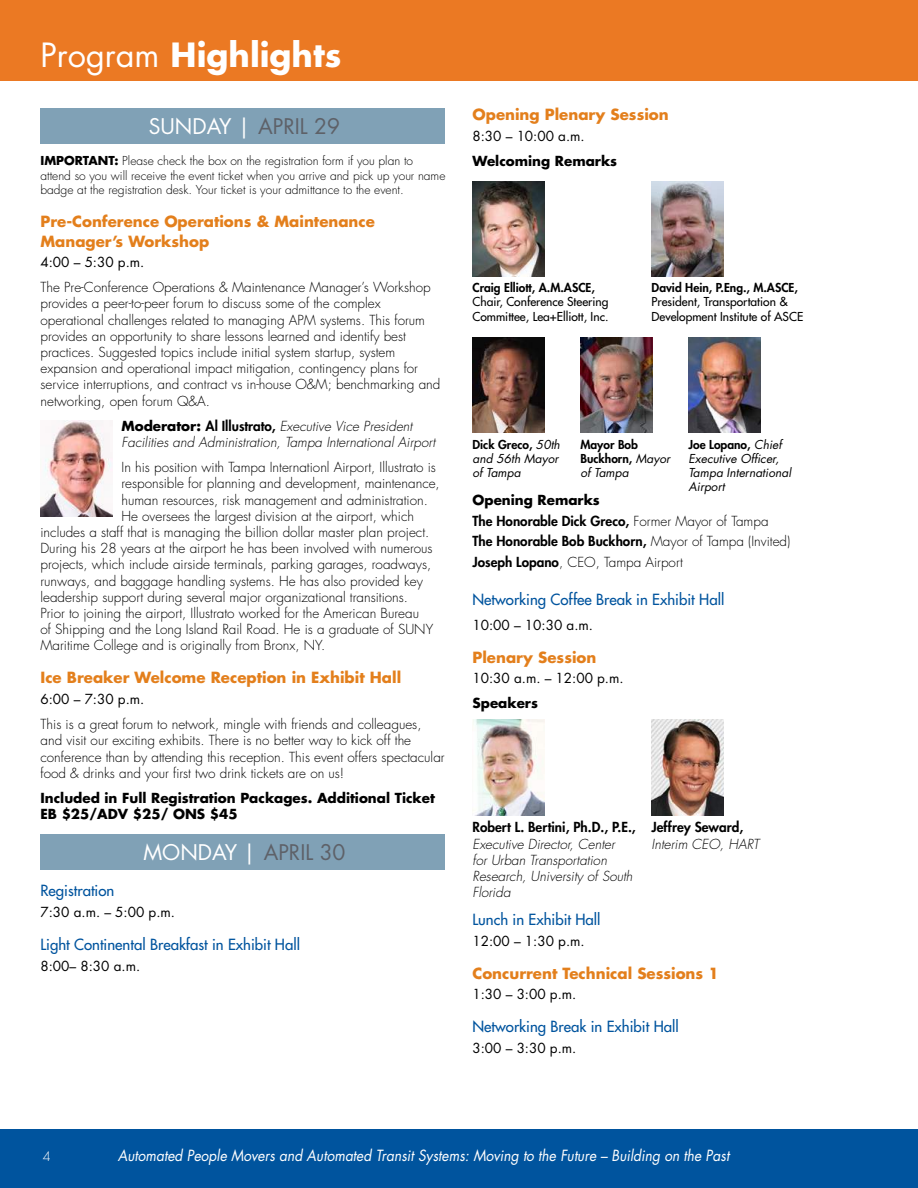
<style>
.page{position:relative;width:918px;height:1188px;background:#fff}
.page>*{position:absolute;margin:0;border:0;box-sizing:border-box;transform-origin:0 0}
.t1{font:700 32.55px "Futura Std";color:#fff}
.t2{font:21px "Futura Std";color:#fff}
.t3{font:700 15px/19.5px "Futura Std";color:#e37f1c}
.t4{font:500 15px "Futura Std";color:#00549e}
.t5{font:italic 15px "Futura Std";color:#fff;scale:.92 1}
.t6{font:300 13.5px/16.2px "Futura Std";color:#000}
.t7{font:italic 300 13.5px/16.2px "Futura Std";color:#000}
.t8{font:800 13.5px/20.7px "Futura Std";color:#000}
.t9{font:13.5px "Futura Std";color:#000}
.t10{font:700 13.5px/16.2px "Futura Std";color:#000}
.t11{font:300 12.75px "Futura Std";color:#fff}
.t12{font:300 12px/14.4px "Futura Std";color:#000}
.t13{font:500 12px/14.1px "Futura Std";color:#000}
.t14{font:italic 12px/14.1px "Futura Std";color:#000}
.t15{font:800 12px/14.1px "Futura Std";color:#000}
.s1{font-weight:400}
.s2{color:#5e6168}
.s3{font-weight:700}
.s4{font-weight:700;font-style:normal}
.s5{font-weight:800;font-style:normal}
.s6{font-weight:400;font-style:italic}
.s7{font-weight:300}
</style>
<div class="page">
<div style="left:0;top:0;width:918px;height:81px;background:#eb7923"></div>
<div style="left:0;top:1129px;width:918px;height:59px;background:#00549e"></div>
<div style="left:40px;top:108px;width:406px;height:35px;background:#80a1b6"></div>
<div style="left:40px;top:834px;width:406px;height:35px;background:#80a1b6"></div>
<img style="left:472px;top:181px;width:72px;height:95px">
<img style="left:652px;top:181px;width:72px;height:95px">
<img style="left:472px;top:337px;width:72px;height:96px">
<img style="left:580px;top:337px;width:72px;height:96px">
<img style="left:688px;top:337px;width:72px;height:96px">
<img style="left:40px;top:421px;width:72px;height:95px">
<img style="left:472px;top:720px;width:72px;height:95px">
<img style="left:652px;top:720px;width:72px;height:95px">
<h1 class="t1" style="left:40px;top:33px;width:303px"><span class="s1">Program</span> Highlights</h1>
<h2 class="t2" style="left:149px;top:113px;width:193px">SUNDAY | <span class="s2">APRIL 29</span></h2>
<p class="t12" style="left:40px;top:154px;width:406px"><span class="s3">IMPORTANT:</span> Please check the box on the registration form if you plan to attend so you will receive the event ticket when you arrive and pick up your name badge at the registration desk. Your ticket is your admittance to the event.</p>
<p class="t3" style="left:40px;top:211px;width:336px">Pre-Conference Operations &amp; Maintenance<br>Manager’s Workshop</p>
<p class="t9" style="left:40px;top:253px;width:105px">4:00 – 5:30 p.m.</p>
<p class="t6" style="left:40px;top:280px;width:401px">The Pre-Conference Operations &amp; Maintenance Manager’s Workshop provides a peer-to-peer forum to discuss some of the complex operational challenges related to managing APM systems. This forum provides an opportunity to share lessons learned and identify best practices. Suggested topics include initial system startup, system expansion and operational impact mitigation, contingency plans for service interruptions, and contract vs in-house O&amp;M; benchmarking and networking, open forum Q&amp;A.</p>
<p class="t7" style="left:122px;top:418px;width:315px"><span class="s4">Moderator:</span> <span class="s5">Al Illustrato,</span> Executive Vice President<br>Facilities and Administration, Tampa International Airport</p>
<p class="t6" style="left:122px;top:460px;width:316px">In his position with Tampa Internationl Airport, Illustrato is</p>
<p class="t6" style="left:122px;top:476px;width:320px">responsible for planning and development, maintenance,</p>
<p class="t6" style="left:122px;top:492px;width:308px">human resources, risk management and administration.</p>
<p class="t6" style="left:122px;top:508px;width:294px">He oversees the largest division at the airport, which</p>
<p class="t6" style="left:40px;top:524px;width:390px">includes a staff that is managing the billion dollar master plan project.</p>
<p class="t6" style="left:40px;top:541px;width:394px">During his 28 years at the airport he has been involved with numerous</p>
<p class="t6" style="left:40px;top:557px;width:392px">projects, which include airside terminals, parking garages, roadways,</p>
<p class="t6" style="left:40px;top:573px;width:384px">runways, and baggage handling systems. He has also provided key</p>
<p class="t6" style="left:40px;top:589px;width:369px">leadership support during several major organizational transitions.</p>
<p class="t6" style="left:40px;top:605px;width:380px">Prior to joining the airport, Illustrato worked for the American Bureau</p>
<p class="t6" style="left:40px;top:622px;width:394px">of Shipping and the Long Island Rail Road. He is a graduate of SUNY</p>
<p class="t6" style="left:40px;top:638px;width:286px">Maritime College and is originally from Bronx, NY.</p>
<p class="t3" style="left:40px;top:668px;width:362px">Ice Breaker Welcome Reception in Exhibit Hall</p>
<p class="t9" style="left:40px;top:690px;width:105px">6:00 – 7:30 p.m.</p>
<p class="t6" style="left:40px;top:717px;width:406px">This is a great forum to network, mingle with friends and colleagues, and visit our exciting exhibits. There is no better way to kick off the conference than by attending this reception. This event offers spectacular food &amp; drinks and your first two drink tickets are on us!</p>
<p class="t10" style="left:40px;top:790px;width:396px">Included in Full Registration Packages. Additional Ticket<br>EB $25/ADV $25/ ONS $45</p>
<h2 class="t2" style="left:143px;top:839px;width:204px">MONDAY | <span class="s2">APRIL 30</span></h2>
<p class="t4" style="left:40px;top:882px;width:75px">Registration</p>
<p class="t9" style="left:40px;top:903px;width:136px">7:30 a.m. – 5:00 p.m.</p>
<p class="t4" style="left:40px;top:935px;width:261px">Light Continental Breakfast in Exhibit Hall</p>
<p class="t9" style="left:40px;top:957px;width:101px">8:00– 8:30 a.m.</p>
<p class="t3" style="left:472px;top:105px;width:198px">Opening Plenary Session</p>
<p class="t9" style="left:472px;top:127px;width:114px">8:30 – 10:00 a.m.</p>
<p class="t10" style="left:472px;top:153px;width:146px">Welcoming Remarks</p>
<p class="t15" style="left:472px;top:281px;width:124px">Craig Elliott, A.M.ASCE,</p>
<p class="t13" style="left:472px;top:295px;width:137px">Chair, Conference Steering<br>Committee, Lea+Elliott, Inc.</p>
<p class="t15" style="left:652px;top:281px;width:148px">David Hein, P.Eng., M.ASCE,</p>
<p class="t13" style="left:652px;top:295px;width:153px">President, Transportation &amp;<br>Development Institute of ASCE</p>
<p class="t14" style="left:472px;top:437px;width:89px"><span class="s5">Dick Greco,</span> 50th and 56th Mayor of Tampa</p>
<p class="t15" style="left:580px;top:437px;width:91px">Mayor Bob<br>Buckhorn, <span class="s6">Mayor of Tampa</span></p>
<p class="t14" style="left:688px;top:437px;width:104px"><span class="s5">Joe Lopano,</span> Chief<br>Executive Officer,<br>Tampa International<br>Airport</p>
<p class="t8" style="left:472px;top:490px;width:319px"><span class="s3">Opening Remarks<br></span>The Honorable Dick Greco, <span class="s7">Former Mayor of Tampa </span>The Honorable Bob Buckhorn, <span class="s7">Mayor of Tampa (Invited)<br></span>Joseph Lopano<span class="s7">, CEO, Tampa Airport</span></p>
<p class="t4" style="left:472px;top:590px;width:253px">Networking Coffee Break in Exhibit Hall</p>
<p class="t9" style="left:472px;top:616px;width:122px">10:00 – 10:30 a.m.</p>
<p class="t3" style="left:472px;top:647px;width:125px">Plenary Session</p>
<p class="t9" style="left:472px;top:670px;width:153px">10:30 a.m. – 12:00 p.m.</p>
<p class="t10" style="left:472px;top:695px;width:67px">Speakers</p>
<p class="t8" style="left:472px;top:817px;width:165px">Robert L. Bertini, Ph.D., P.E.,</p>
<p class="t7" style="left:472px;top:836px;width:162px">Executive Director, Center for Urban Transportation<br>Research, University of South<br>Florida</p>
<p class="t8" style="left:652px;top:817px;width:93px">Jeffrey Seward,</p>
<p class="t7" style="left:652px;top:836px;width:109px">Interim CEO, HART</p>
<p class="t4" style="left:472px;top:910px;width:130px">Lunch in Exhibit Hall</p>
<p class="t9" style="left:472px;top:932px;width:114px">12:00 – 1:30 p.m.</p>
<p class="t3" style="left:472px;top:963px;width:248px">Concurrent Technical Sessions 1</p>
<p class="t9" style="left:472px;top:986px;width:105px">1:30 – 3:00 p.m.</p>
<p class="t4" style="left:472px;top:1017px;width:208px">Networking Break in Exhibit Hall</p>
<p class="t9" style="left:472px;top:1039px;width:105px">3:00 – 3:30 p.m.</p>
<p class="t11" style="left:43px;top:1149px;width:9px">4</p>
<p class="t5" style="left:118px;top:1146px;width:666px">Automated People Movers and Automated Transit Systems: Moving to the Future – Building on the Past</p>
</div>
